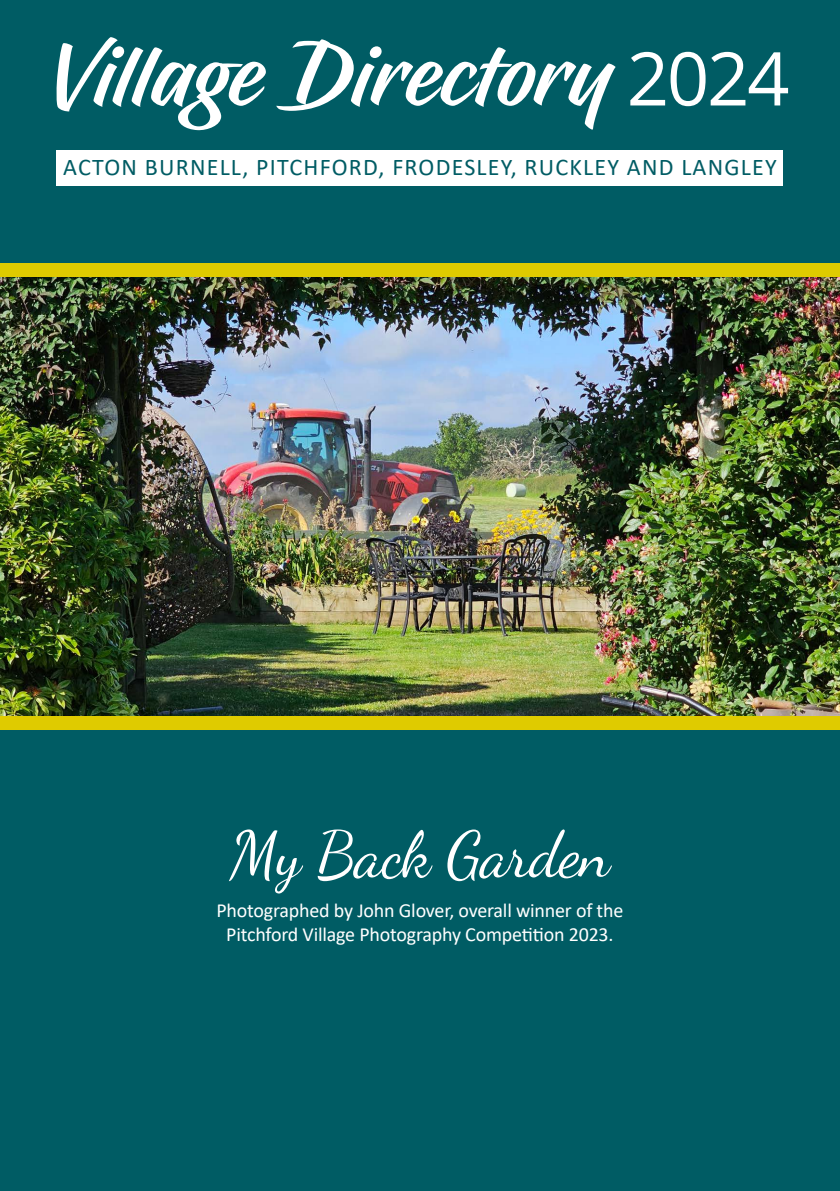
<style>
.page{position:relative;width:840px;height:1191px;background:#fff}
.page>*{position:absolute;margin:0;border:0;box-sizing:border-box;transform-origin:0 0}
.t1{font:88px "Hughs";letter-spacing:.03em;color:#fff}
.t2{font:64px "Dancing Script";letter-spacing:-.01em;color:#fff}
.t3{font:24px "Calibri";letter-spacing:.05em;color:#005c64}
.t4{font:20px/24px "Calibri";letter-spacing:-.01em;color:#fff;text-align:center}
.s1{font-family:"Open Sans";font-size:74px}
</style>
<div class="page">
<div style="left:0;top:0;width:839px;height:1191px;background:#005c64"></div>
<div style="left:57px;top:150px;width:725px;height:35px;background:#fff"></div>
<img style="left:0;top:276px;width:839px;height:440px">
<div style="left:0;top:263px;width:839px;height:13px;background:#dfcb00"></div>
<div style="left:0;top:716px;width:839px;height:13px;background:#dfcb00"></div>
<h1 class="t1" style="left:46px;top:23px;width:744px">Village Directory <span class="s1">2024</span></h1>
<p class="t3" style="left:63px;top:151px;width:714px">ACTON BURNELL, PITCHFORD, FRODESLEY, RUCKLEY AND LANGLEY</p>
<h2 class="t2" style="left:230px;top:816px;width:381px">My Back Garden</h2>
<p class="t4" style="left:216px;top:897px;width:408px">Photographed by John Glover, overall winner of the<br>Pitchford Village Photography Competition 2023.</p>
</div>
